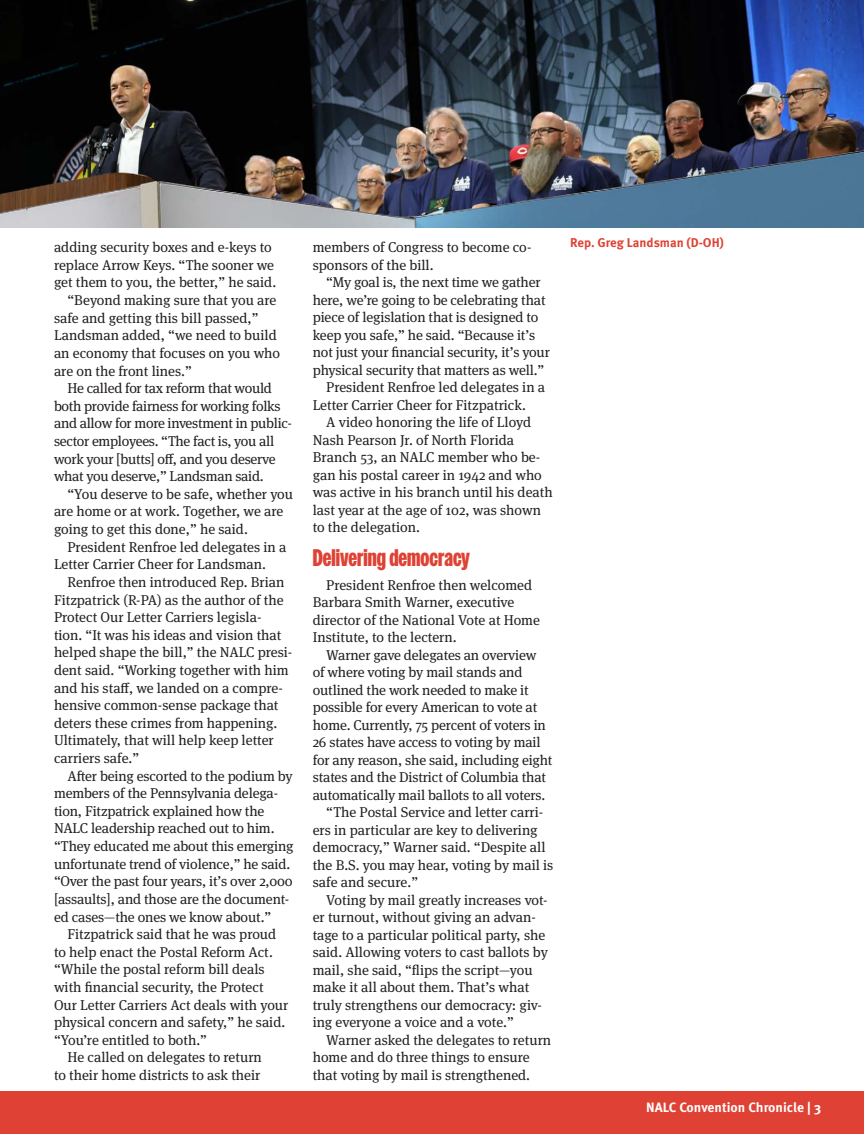
<style>
.page{position:relative;width:864px;height:1134px;background:#fff}
.page>*{position:absolute;margin:0;border:0;box-sizing:border-box;transform-origin:0 0}
.Breaker{font:900 24px "Owners X Narrow";color:#df4234}
.News_body_text{font:14.25px/17.5px "Meta Serif Pro";color:#231f20}
.News_body_text-2{font:14.25px/17.5px "Meta Serif Pro";letter-spacing:-.02em;color:#231f20}
.t1{font:700 13.5px "Meta Pro";color:#fff}
.Photo_Caption{font:700 12.75px "Meta Pro";color:#df4234}
</style>
<div class="page">
<div style="left:0;top:1092px;width:864px;height:42px;background:#df4234"></div>
<img style="left:0;top:0;width:864px;height:228px">
<p class="News_body_text" style="left:54px;top:238px;width:224px">adding security boxes and e-keys to replace Arrow Keys. “The sooner we get them to you, the better,” he said.</p>
<p class="News_body_text" style="left:54px;top:291px;width:228px;text-indent:13px">“Beyond making sure that you are safe and getting this bill passed,”<br>Landsman added, “we need to build an economy that focuses on you who are on the front lines.”</p>
<p class="News_body_text-2" style="left:54px;top:379px;width:240px;text-indent:13px">He called for tax reform that would both provide fairness for working folks and allow for more investment in public&shy;sector employees. “The fact is, you all work your [butts] off, and you deserve what you deserve,” Landsman said.</p>
<p class="News_body_text" style="left:54px;top:484px;width:241px;text-indent:13px">“You deserve to be safe, whether you are home or at work. Together, we are going to get this done,” he said.</p>
<p class="News_body_text" style="left:54px;top:537px;width:234px;text-indent:13px">President Renfroe led delegates in a<br>Letter Carrier Cheer for Landsman.</p>
<p class="News_body_text" style="left:54px;top:572px;width:240px;text-indent:13px">Renfroe then introduced Rep. Brian Fitzpatrick (R-PA) as the author of the Protect Our Letter Carriers legisla&shy;tion. “It was his ideas and vision that helped shape the bill,” the NALC presi&shy;dent said. “Working together with him and his staff, we landed on a compre&shy;hensive common-sense package that deters these crimes from happening.<br>Ultimately, that will help keep letter carriers safe.”</p>
<p class="News_body_text" style="left:54px;top:766px;width:241px;text-indent:13px">After being escorted to the podium by members of the Pennsylvania delega&shy;tion, Fitzpatrick explained how the NALC leadership reached out to him. “They educated me about this emerging unfortunate trend of violence,” he said. “Over the past four years, it’s over 2,000 [assaults], and those are the document&shy;ed cases—the ones we know about.”</p>
<p class="News_body_text" style="left:54px;top:925px;width:236px;text-indent:13px">Fitzpatrick said that he was proud to help enact the Postal Reform Act. “While the postal reform bill deals with financial security, the Protect Our Letter Carriers Act deals with your physical concern and safety,” he said. “You’re entitled to both.”</p>
<p class="News_body_text" style="left:54px;top:1048px;width:209px;text-align:right">He called on delegates to return to their home districts to ask their</p>
<p class="News_body_text" style="left:313px;top:238px;width:220px">members of Congress to become co&shy;sponsors of the bill.</p>
<p class="News_body_text" style="left:313px;top:273px;width:239px;text-indent:13px">“My goal is, the next time we gather here, we’re going to be celebrating that piece of legislation that is designed to keep you safe,” he said. “Because it’s not just your financial security, it’s your physical security that matters as well.”</p>
<p class="News_body_text" style="left:313px;top:378px;width:234px;text-indent:13px">President Renfroe led delegates in a<br>Letter Carrier Cheer for Fitzpatrick.</p>
<p class="News_body_text" style="left:313px;top:413px;width:242px;text-indent:13px">A video honoring the life of Lloyd<br>Nash Pearson Jr. of North Florida<br>Branch 53, an NALC member who be&shy;gan his postal career in 1942 and who was active in his branch until his death last year at the age of 102, was shown to the delegation.</p>
<p class="Breaker" style="left:313px;top:544px;width:159px">Delivering democracy</p>
<p class="News_body_text" style="left:313px;top:575px;width:229px;text-indent:13px">President Renfroe then welcomed<br>Barbara Smith Warner, executive director of the National Vote at Home<br>Institute, to the lectern.</p>
<p class="News_body_text" style="left:313px;top:645px;width:241px;text-indent:13px">Warner gave delegates an overview<br>of where voting by mail stands and outlined the work needed to make it possible for every American to vote at home. Currently, 75 percent of voters in 26 states have access to voting by mail for any reason, she said, including eight states and the District of Columbia that automatically mail ballots to all voters.</p>
<p class="News_body_text" style="left:313px;top:803px;width:242px;text-indent:13px">“The Postal Service and letter carri&shy;ers in particular are key to delivering democracy,” Warner said. “Despite all the B.S. you may hear, voting by mail is safe and secure.”</p>
<p class="News_body_text" style="left:313px;top:890px;width:237px;text-indent:13px">Voting by mail greatly increases vot&shy;er turnout, without giving an advan&shy;tage to a particular political party, she said. Allowing voters to cast ballots by mail, she said, “flips the script—you make it all about them. That’s what truly strengthens our democracy: giv&shy;ing everyone a voice and a vote.”</p>
<p class="News_body_text" style="left:313px;top:1030px;width:240px;text-indent:13px">Warner asked the delegates to return home and do three things to ensure that voting by mail is strengthened.</p>
<p class="Photo_Caption" style="left:570px;top:232px;width:155px">Rep. Greg Landsman (D-OH)</p>
<p class="t1" style="left:646px;top:1097px;width:176px">NALC Convention Chronicle | 3</p>
</div>
